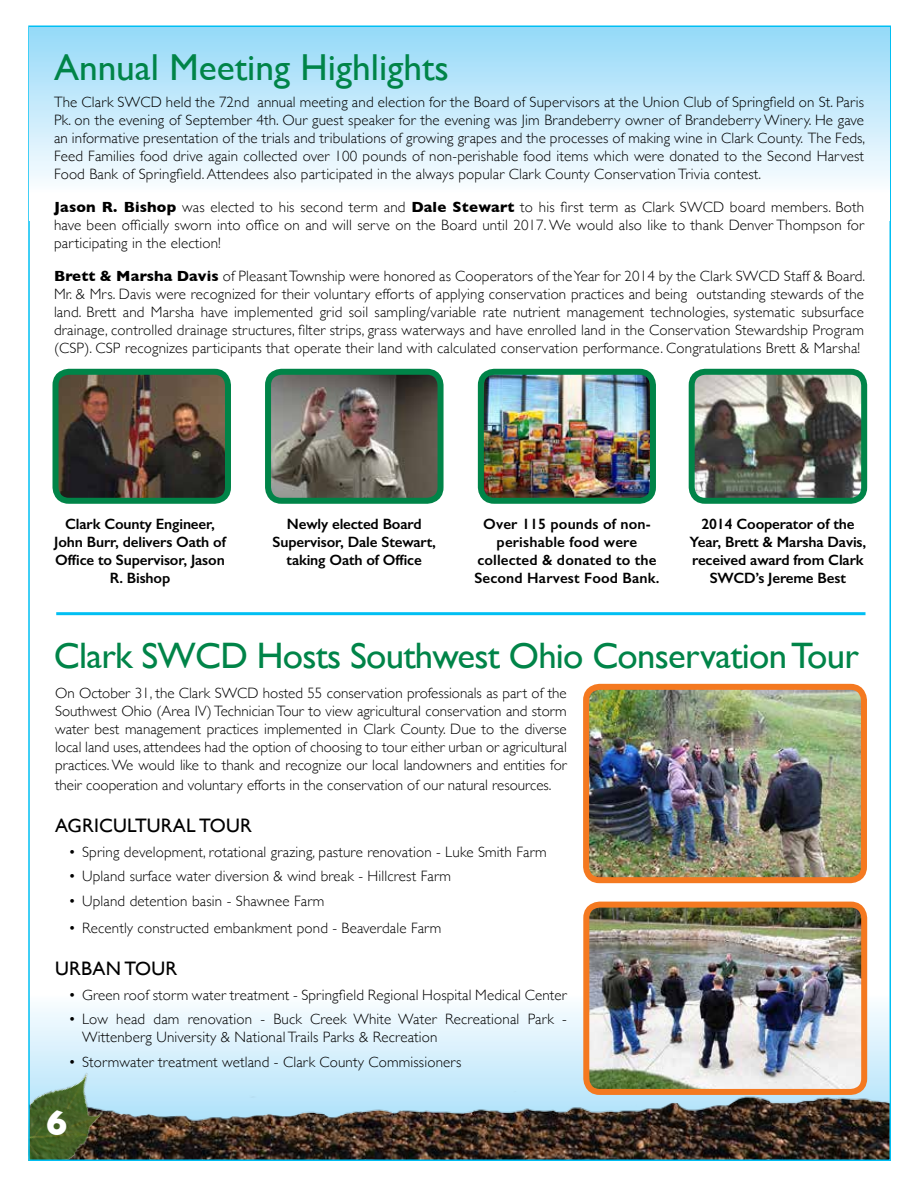
<style>
.page{position:relative;width:918px;height:1188px;background:#fff}
.page>*{position:absolute;margin:0;border:0;box-sizing:border-box;transform-origin:0 0}
.t1{font:37.5px "Gill Sans";color:#008448}
.t2{font:36.75px "Gill Sans";letter-spacing:-.02em;color:#008448}
.t3{font:700 36px "Gill Sans";color:#fff}
.t4{font:19.5px "Gill Sans";letter-spacing:.01em;color:#000}
.t5{font:300 15px/18px "Gill Sans";letter-spacing:.01em;color:#000;text-align:justify}
.t6{font:600 15px/18px "Gill Sans";letter-spacing:-.01em;color:#000;text-align:center}
.t7{font:600 15px/18px "Gill Sans";letter-spacing:.01em;color:#000;text-align:center}
.s1{font-weight:700}
</style>
<div class="page">
<svg style="left:31px;top:966px;width:857px;height:126px"></svg>
<img style="left:116px;top:1092px;width:772px;height:66px">
<img style="left:31px;top:1053px;width:85px;height:105px">
<div style="left:30px;top:27px;width:859px;height:193px;background:linear-gradient(to bottom,#96d9f8,#fff)"></div>
<img style="left:59px;top:376px;width:165px;height:121px">
<div style="left:52px;top:369px;width:179px;height:135px;border:6px solid #008448;border-radius:14px"></div>
<img style="left:485px;top:376px;width:164px;height:121px">
<div style="left:478px;top:369px;width:178px;height:135px;border:6px solid #008448;border-radius:14px"></div>
<img style="left:696px;top:376px;width:164px;height:121px">
<div style="left:689px;top:369px;width:178px;height:135px;border:6px solid #008448;border-radius:14px"></div>
<img style="left:272px;top:376px;width:165px;height:121px">
<div style="left:265px;top:369px;width:179px;height:135px;border:6px solid #008448;border-radius:14px"></div>
<hr style="left:56px;top:612px;width:810px;height:3px;background:#00bff3">
<img style="left:590px;top:691px;width:270px;height:185px">
<div style="left:583px;top:684px;width:284px;height:199px;border:6px solid #f47920;border-radius:13px"></div>
<img style="left:586px;top:909px;width:278px;height:183px">
<div style="left:583px;top:902px;width:284px;height:193px;border:6px solid #f47920;border-radius:14px"></div>
<h1 class="t1" style="left:54px;top:45px;width:397px">Annual Meeting Highlights</h1>
<p class="t5" style="left:54px;top:92px;width:813px">The Clark SWCD held the 72nd annual meeting and election for the Board of Supervisors at the Union Club of Springfield on St. Paris Pk. on the evening of September 4th. Our guest speaker for the evening was Jim Brandeberry owner of Brandeberry Winery. He gave an informative presentation of the trials and tribulations of growing grapes and the processes of making wine in Clark County. The Feds, Feed Families food drive again collected over 100 pounds of non-perishable food items which were donated to the Second Harvest Food Bank of Springfield. Attendees also participated in the always popular Clark County Conservation Trivia contest.</p>
<p class="t5" style="left:54px;top:197px;width:812px"><span class="s1">Jason R. Bishop</span> was elected to his second term and <span class="s1">Dale Stewart</span> to his first term as Clark SWCD board members. Both have been officially sworn into office on and will serve on the Board until 2017. We would also like to thank Denver Thompson for participating in the election!</p>
<p class="t5" style="left:54px;top:266px;width:813px"><span class="s1">Brett &amp; Marsha Davis</span> of Pleasant Township were honored as Cooperators of the Year for 2014 by the Clark SWCD Staff &amp; Board.<br>Mr. &amp; Mrs. Davis were recognized for their voluntary efforts of applying conservation practices and being outstanding stewards of the land. Brett and Marsha have implemented grid soil sampling/variable rate nutrient management technologies, systematic subsurface drainage, controlled drainage structures, filter strips, grass waterways and have enrolled land in the Conservation Stewardship Program (CSP). CSP recognizes participants that operate their land with calculated conservation performance. Congratulations Brett &amp; Marsha!</p>
<p class="t6" style="left:54px;top:515px;width:173px">Clark County Engineer,<br>John Burr, delivers Oath of<br>Office to Supervisor, Jason<br>R. Bishop</p>
<p class="t6" style="left:273px;top:515px;width:165px">Newly elected Board<br>Supervisor, Dale Stewart, taking Oath of Office</p>
<p class="t7" style="left:474px;top:515px;width:186px">Over 115 pounds of non&shy;perishable food were collected &amp; donated to the<br>Second Harvest Food Bank.</p>
<p class="t6" style="left:690px;top:515px;width:178px">2014 Cooperator of the<br>Year, Brett &amp; Marsha Davis, received award from Clark<br>SWCD’s Jereme Best</p>
<h2 class="t2" style="left:54px;top:634px;width:807px">Clark SWCD Hosts Southwest Ohio Conservation Tour</h2>
<p class="t5" style="left:55px;top:683px;width:513px">On October 31, the Clark SWCD hosted 55 conservation professionals as part of the Southwest Ohio (Area IV) Technician Tour to view agricultural conservation and storm water best management practices implemented in Clark County. Due to the diverse local land uses, attendees had the option of choosing to tour either urban or agricultural practices. We would like to thank and recognize our local landowners and entities for</p>
<p class="t5" style="left:55px;top:775px;width:498px">their cooperation and voluntary efforts in the conservation of our natural resources.</p>
<h3 class="t4" style="left:55px;top:814px;width:198px">AGRICULTURAL TOUR</h3>
<p class="t5" style="left:69px;top:842px;width:480px">• Spring development, rotational grazing, pasture renovation - Luke Smith Farm</p>
<p class="t5" style="left:69px;top:867px;width:384px">• Upland surface water diversion &amp; wind break - Hillcrest Farm</p>
<p class="t5" style="left:69px;top:891px;width:257px">• Upland detention basin - Shawnee Farm</p>
<p class="t5" style="left:69px;top:918px;width:374px">• Recently constructed embankment pond - Beaverdale Farm</p>
<h3 class="t4" style="left:55px;top:957px;width:124px">URBAN TOUR</h3>
<p class="t5" style="left:69px;top:985px;width:500px">• Green roof storm water treatment - Springfield Regional Hospital Medical Center</p>
<p class="t5" style="left:82px;top:1010px;width:486px;text-indent:-14px">• Low head dam renovation - Buck Creek White Water Recreational Park -<br>Wittenberg University &amp; National Trails Parks &amp; Recreation</p>
<p class="t5" style="left:69px;top:1052px;width:394px">• Stormwater treatment wetland - Clark County Commissioners</p>
<h3 class="t3" style="left:46px;top:1094px;width:23px">6</h3>
</div>
